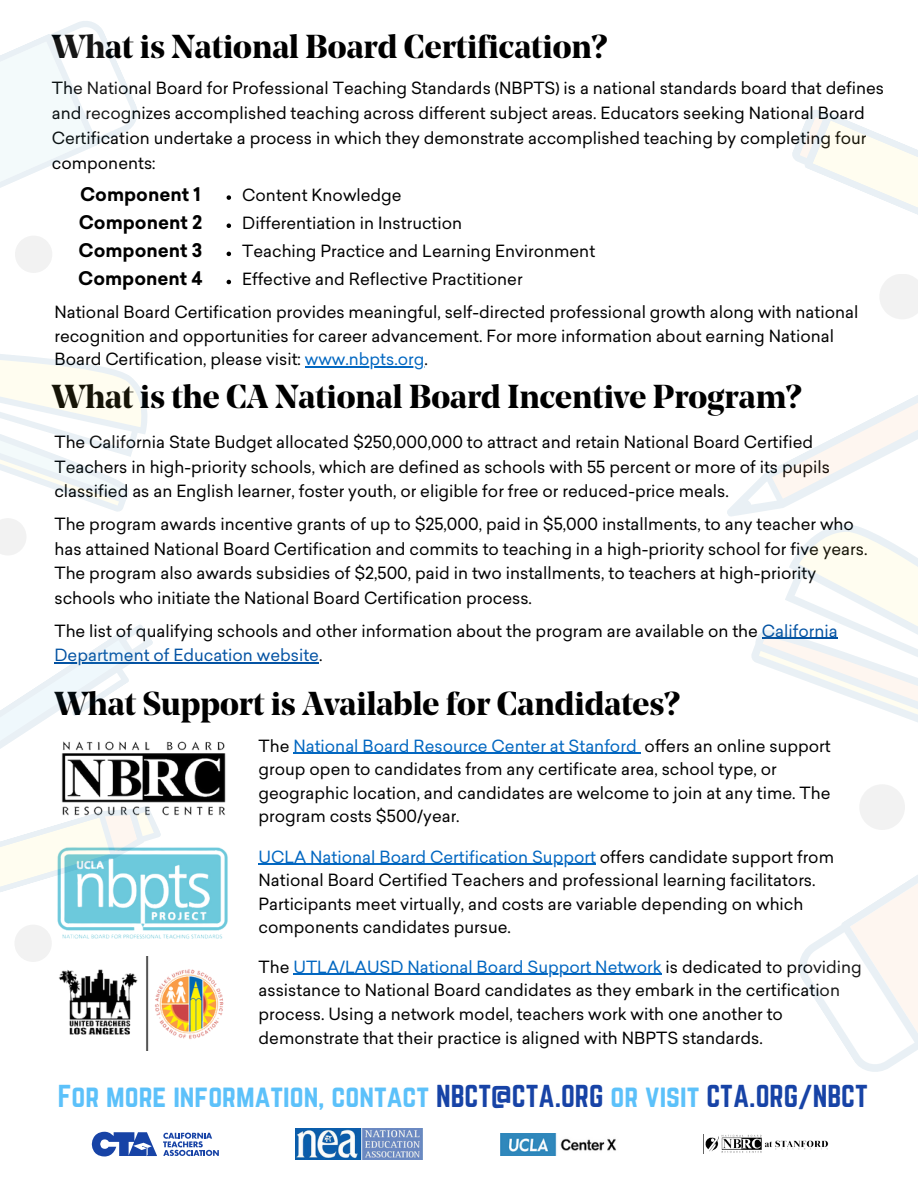
<style>
.page{position:relative;width:918px;height:1188px;background:#fff}
.page>*{position:absolute;margin:0;border:0;box-sizing:border-box;transform-origin:0 0}
.t1{font:700 33px "Noe Display";color:#000}
.t2{font:27.75px "Norwester";color:#5cc1fa}
.t3{font:700 18.45px/28.2px "Sailec";color:#000;text-align:justify}
.t4{font:16.5px/23.7px "Sailec";color:#000}
.t5{font:16.5px "Sailec";color:#0267c1}
.t6{font:16.5px "Sailec";color:#0453a3}
.s1{color:#0267c1}
.s2{color:#0453a3}
.s3{color:#000}
.s4{color:#1743a6}
</style>
<div class="page">
<img style="left:61px;top:741px;width:165px;height:75px">
<img style="left:57px;top:847px;width:171px;height:92px">
<img style="left:59px;top:957px;width:165px;height:93px">
<hr style="left:293px;top:753px;width:344px;height:1px;background:#0267c1">
<hr style="left:259px;top:864px;width:337px;height:1px;background:#0267c1">
<hr style="left:293px;top:974px;width:369px;height:1px;background:#0267c1">
<hr style="left:54px;top:662px;width:265px;height:2px;background:#0453a3">
<hr style="left:305px;top:366px;width:119px;height:1px;background:#0267c1">
<img style="left:705px;top:1134px;width:124px;height:19px">
<img style="left:500px;top:1133px;width:116px;height:23px">
<img style="left:296px;top:1128px;width:127px;height:32px">
<svg style="left:92px;top:1132px;width:65px;height:24px"></svg>
<svg style="left:163px;top:1133px;width:56px;height:23px"></svg>
<svg style="left:227px;top:195px;width:4px;height:5px"></svg>
<svg style="left:227px;top:223px;width:4px;height:5px"></svg>
<svg style="left:227px;top:252px;width:4px;height:4px"></svg>
<svg style="left:227px;top:280px;width:4px;height:4px"></svg>
<svg style="left:792px;top:110px;width:126px;height:105px"></svg>
<svg style="left:799px;top:785px;width:119px;height:287px"></svg>
<svg style="left:727px;top:395px;width:191px;height:327px"></svg>
<svg style="left:880px;top:274px;width:38px;height:45px"></svg>
<svg style="left:0;top:21px;width:138px;height:167px"></svg>
<svg style="left:15px;top:236px;width:37px;height:37px"></svg>
<svg style="left:0;top:625px;width:153px;height:160px"></svg>
<svg style="left:0;top:354px;width:147px;height:201px"></svg>
<svg style="left:0;top:806px;width:161px;height:101px"></svg>
<svg style="left:15px;top:925px;width:37px;height:37px"></svg>
<p class="t1" style="left:52px;top:33px;width:557px">What is National Board Certification?</p>
<p class="t4" style="left:52px;top:78px;width:834px;line-height:24.8px">The National Board for Professional Teaching Standards (NBPTS) is a national standards board that defines and recognizes accomplished teaching across different subject areas. Educators seeking National Board Certification undertake a process in which they demonstrate accomplished teaching by completing four components:</p>
<p class="t3" style="left:78px;top:182px;width:126px">Component 1<br>Component 2<br>Component 3<br>Component 4</p>
<p class="t4" style="left:242px;top:185px;width:161px">Content Knowledge</p>
<p class="t4" style="left:242px;top:213px;width:222px">Differentiation in Instruction</p>
<h2 class="t4" style="left:242px;top:241px;width:355px">Teaching Practice and Learning Environment</h2>
<p class="t4" style="left:242px;top:269px;width:282px">Effective and Reflective Practitioner</p>
<p class="t4" style="left:54px;top:302px;width:806px">National Board Certification provides meaningful, self-directed professional growth along with national recognition and opportunities for career advancement. For more information about earning National<br>Board Certification, please visit: <span class="s1">www.nbpts.org</span>.</p>
<h1 class="t1" style="left:52px;top:383px;width:751px">What is the CA National Board Incentive Program?</h1>
<p class="t4" style="left:54px;top:432px;width:777px;line-height:24.5px">The California State Budget allocated $250,000,000 to attract and retain National Board Certified<br>Teachers in high-priority schools, which are defined as schools with 55 percent or more of its pupils classified as an English learner, foster youth, or eligible for free or reduced-price meals.</p>
<p class="t4" style="left:54px;top:514px;width:815px;line-height:24.5px">The program awards incentive grants of up to $25,000, paid in $5,000 installments, to any teacher who has attained National Board Certification and commits to teaching in a high-priority school for five years.<br>The program also awards subsidies of $2,500, paid in two installments, to teachers at high-priority schools who initiate the National Board Certification process.</p>
<p class="t4" style="left:54px;top:621px;width:785px">The list of qualifying schools and other information about the program are available on the <span class="s2">California</span></p>
<p class="t6" style="left:54px;top:649px;width:270px">Department of Education website<span class="s3">.</span></p>
<p class="t1" style="left:54px;top:690px;width:627px">What Support is Available for Candidates?</p>
<p class="t4" style="left:259px;top:736px;width:574px">The <span class="s1">National Board Resource Center at Stanford</span> offers an online support group open to candidates from any certificate area, school type, or geographic location, and candidates are welcome to join at any time. The program costs $500/year.</p>
<p class="t4" style="left:259px;top:847px;width:577px"><span class="s1">UCLA National Board Certification Support</span> offers candidate support from National Board Certified Teachers and professional learning facilitators.<br>Participants meet virtually, and costs are variable depending on which components candidates pursue.</p>
<h3 class="t5" style="left:259px;top:960px;width:605px"><span class="s3">The</span> UTLA/LAUSD National Board Support Network <span class="s3">is dedicated to providing</span></h3>
<p class="t4" style="left:259px;top:980px;width:583px">assistance to National Board candidates as they embark in the certification process. Using a network model, teachers work with one another to demonstrate that their practice is aligned with NBPTS standards.</p>
<p class="t2" style="left:58px;top:1080px;width:812px">For more information, contact <span class="s4">NBCT@CTA.ORG</span> or visit <span class="s4">CTA.ORG/NBCT</span></p>
</div>
